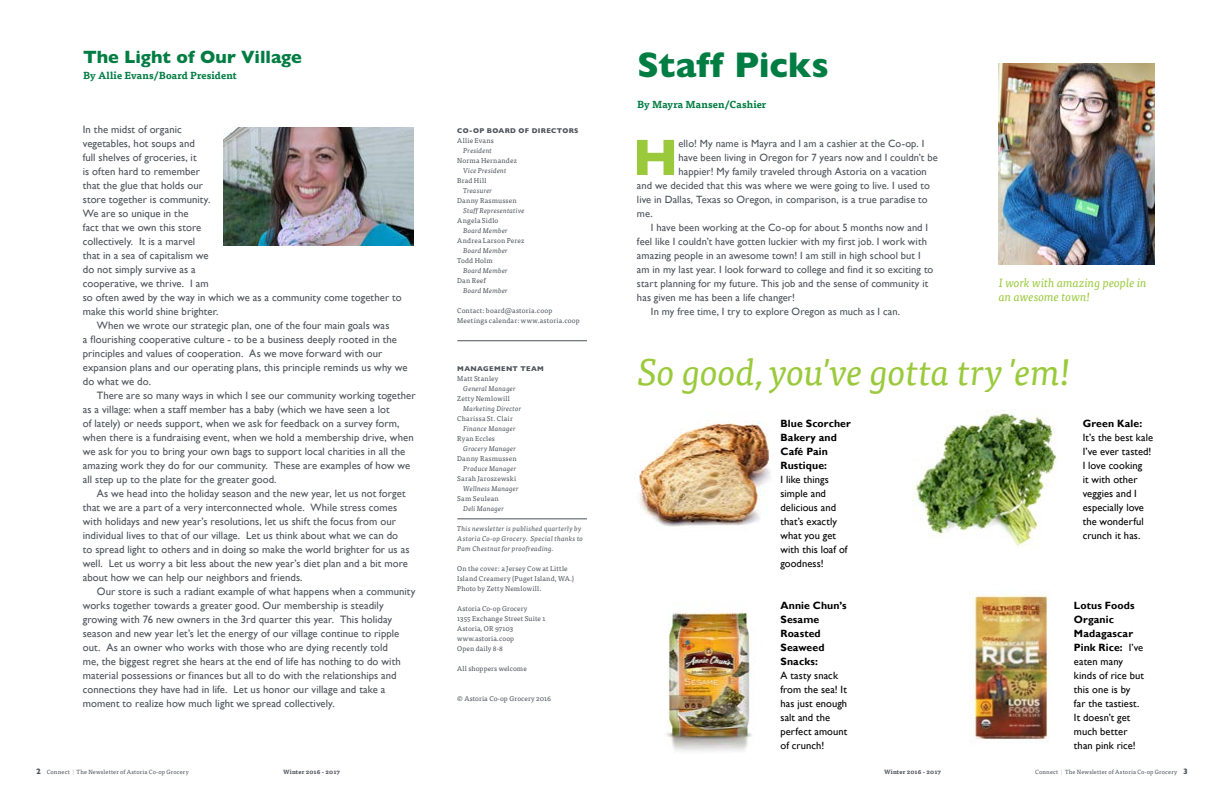
<style>
.page{position:relative;width:1224px;height:792px;background:#fff}
.page>*{position:absolute;margin:0;border:0;box-sizing:border-box;transform-origin:0 0}
.t1{font:800 51.9px "Gill Sans MT Pro";color:#9aca3c}
.t2{font:italic 37px "Tisa Pro";letter-spacing:-.01em;color:#9aca3c}
.t3{font:800 36px "Gill Sans MT Pro";color:#007d43}
.t4{font:800 18px "Gill Sans MT Pro";letter-spacing:-.005em;color:#007d43}
.t5{font:italic 12px/14px "Tisa Pro";letter-spacing:-.01em;color:#9aca3c}
.t6{font:10.7px/14px "Gill Sans";letter-spacing:.005em;color:#4d525a}
.t7{font:10.5px "Gill Sans";letter-spacing:.005em;color:#4d525a}
.t8{font:10.5px/14px "Gill Sans";letter-spacing:.01em;color:#000}
.t9{font:700 10.5px/14px "Gill Sans";letter-spacing:.01em;color:#000}
.t10{font:700 10px "Tisa Pro";letter-spacing:.01em;color:#007d43}
.t11{font:7px/10px "Tisa Pro";letter-spacing:.02em;color:#4d525a}
.t12{font:italic 7px/10.1px "Tisa Pro";letter-spacing:.02em;color:#4d525a}
.t13{font:800 7px "Gill Sans MT Pro";letter-spacing:.05em;color:#4d525a}
.t14{font:7px "Tisa Pro";letter-spacing:.04em;color:#4d525a}
.t15{font:6px "Tisa Pro";letter-spacing:.03em;color:#4d525a}
.t16{font:700 6px "Tisa Pro";letter-spacing:.02em;color:#4d525a}
.s1{font-weight:700}
.s2{font-family:"Gill Sans MT Pro";font-weight:800;font-size:8px}
.s3{color:#b6b8b9}
</style>
<div class="page">
<hr style="left:457px;top:340px;width:130px;height:1px;background:#4d525a">
<hr style="left:457px;top:519px;width:130px;height:1px;background:#4d525a">
<img style="left:223px;top:128px;width:190px;height:117px">
<img style="left:999px;top:63px;width:156px;height:202px">
<img style="left:667px;top:611px;width:85px;height:140px">
<img style="left:913px;top:411px;width:144px;height:137px">
<img style="left:969px;top:592px;width:80px;height:150px">
<img style="left:638px;top:420px;width:132px;height:107px">
<h3 class="t4" style="left:83px;top:46px;width:221px">The Light of Our Village</h3>
<p class="t10" style="left:83px;top:67px;width:155px">By Allie Evans/Board President</p>
<p class="t6" style="left:83px;top:123px;width:321px">In the midst of organic<br>vegetables, hot soups and<br>full shelves of groceries, it<br>is often hard to remember<br>that the glue that holds our<br>store together is community.<br>We are so unique in the<br>fact that we own this store<br>collectively. It is a marvel<br>that in a sea of capitalism we<br>do not simply survive as a<br>cooperative, we thrive. I am<br>so often awed by the way in which we as a community come together to make this world shine brighter.</p>
<p class="t6" style="left:83px;top:319px;width:326px;text-indent:14px">When we wrote our strategic plan, one of the four main goals was<br>a flourishing cooperative culture - to be a business deeply rooted in the principles and values of cooperation. As we move forward with our expansion plans and our operating plans, this principle reminds us why we do what we do.</p>
<p class="t6" style="left:83px;top:389px;width:334px;text-indent:14px">There are so many ways in which I see our community working together as a village: when a staff member has a baby (which we have seen a lot<br>of lately) or needs support, when we ask for feedback on a survey form, when there is a fundraising event, when we hold a membership drive, when we ask for you to bring your own bags to support local charities in all the amazing work they do for our community. These are examples of how we all step up to the plate for the greater good.</p>
<p class="t6" style="left:83px;top:486px;width:328px;text-indent:14px">As we head into the holiday season and the new year, let us not forget that we are a part of a very interconnected whole. While stress comes with holidays and new year’s resolutions, let us shift the focus from our individual lives to that of our village. Let us think about what we can do to spread light to others and in doing so make the world brighter for us as well. Let us worry a bit less about the new year’s diet plan and a bit more about how we can help our neighbors and friends.</p>
<p class="t6" style="left:83px;top:584px;width:334px;text-indent:14px">Our store is such a radiant example of what happens when a community works together towards a greater good. Our membership is steadily growing with 76 new owners in the 3rd quarter this year. This holiday season and new year let’s let the energy of our village continue to ripple out. As an owner who works with those who are dying recently told<br>me, the biggest regret she hears at the end of life has nothing to do with material possessions or finances but all to do with the relationships and connections they have had in life. Let us honor our village and take a moment to realize how much light we spread collectively.</p>
<p class="t13" style="left:457px;top:126px;width:123px">CO-OP BOARD OF DIRECTORS</p>
<p class="t14" style="left:457px;top:135px;width:38px">Allie Evans</p>
<p class="t12" style="left:463px;top:145px;width:30px">President</p>
<p class="t11" style="left:457px;top:155px;width:61px">Norma Hernandez</p>
<p class="t12" style="left:463px;top:165px;width:45px">Vice President</p>
<p class="t11" style="left:457px;top:175px;width:31px">Brad Hill</p>
<p class="t12" style="left:463px;top:185px;width:30px">Treasurer</p>
<p class="t11" style="left:457px;top:195px;width:61px">Danny Rasmussen</p>
<p class="t12" style="left:463px;top:205px;width:63px">Staff Representative</p>
<p class="t11" style="left:457px;top:215px;width:43px">Angela Sidlo</p>
<p class="t12" style="left:463px;top:225px;width:46px">Board Member</p>
<p class="t11" style="left:457px;top:235px;width:68px">Andrea Larson Perez</p>
<p class="t12" style="left:463px;top:245px;width:46px">Board Member</p>
<p class="t11" style="left:457px;top:255px;width:37px">Todd Holm</p>
<p class="t12" style="left:463px;top:265px;width:46px">Board Member</p>
<p class="t11" style="left:457px;top:275px;width:30px">Dan Reef</p>
<p class="t12" style="left:463px;top:285px;width:46px">Board Member</p>
<p class="t11" style="left:457px;top:305px;width:124px">Contact: board@astoria.coop<br>Meetings calendar: www.astoria.coop</p>
<p class="t13" style="left:457px;top:365px;width:88px">MANAGEMENT TEAM</p>
<p class="t11" style="left:457px;top:373px;width:43px">Matt Stanley</p>
<p class="t12" style="left:463px;top:383px;width:54px">General Manager</p>
<p class="t11" style="left:457px;top:393px;width:54px">Zetty Nemlowill</p>
<p class="t12" style="left:463px;top:403px;width:59px">Marketing Director</p>
<p class="t11" style="left:457px;top:413px;width:57px">Charissa St. Clair</p>
<p class="t12" style="left:463px;top:423px;width:54px">Finance Manager</p>
<p class="t11" style="left:457px;top:433px;width:39px">Ryan Eccles</p>
<p class="t12" style="left:463px;top:443px;width:54px">Grocery Manager</p>
<p class="t11" style="left:457px;top:453px;width:61px">Danny Rasmussen</p>
<p class="t12" style="left:463px;top:463px;width:55px">Produce Manager</p>
<p class="t11" style="left:457px;top:473px;width:60px">Sarah Jaroszewski</p>
<p class="t12" style="left:463px;top:483px;width:57px">Wellness Manager</p>
<p class="t11" style="left:457px;top:493px;width:43px">Sam Seulean</p>
<p class="t12" style="left:463px;top:503px;width:42px">Deli Manager</p>
<p class="t12" style="left:457px;top:523px;width:127px">This newsletter is published quarterly by<br>Astoria Co-op Grocery. Special thanks to<br>Pam Chestnut for proofreading.</p>
<p class="t11" style="left:457px;top:564px;width:118px">On the cover: a Jersey Cow at Little<br>Island Creamery (Puget Island, WA.)<br>Photo by Zetty Nemlowill.</p>
<p class="t11" style="left:457px;top:604px;width:90px">Astoria Co-op Grocery<br>1355 Exchange Street Suite 1<br>Astoria, OR 97103 www.astoria.coop<br>Open daily 8-8</p>
<p class="t11" style="left:457px;top:664px;width:71px">All shoppers welcome</p>
<p class="t11" style="left:457px;top:694px;width:95px">© Astoria Co-op Grocery 2016</p>
<h3 class="t3" style="left:637px;top:43px;width:193px">Staff Picks</h3>
<p class="t10" style="left:637px;top:96px;width:131px">By Mayra Mansen/Cashier</p>
<h1 class="t1" style="left:633px;top:127px;width:47px">H</h1>
<p class="t7" style="left:678px;top:137px;width:247px">ello! My name is Mayra and I am a cashier at the Co-op. I</p>
<p class="t7" style="left:678px;top:151px;width:261px">have been living in Oregon for 7 years now and I couldn’t be</p>
<p class="t7" style="left:678px;top:165px;width:250px">happier! My family traveled through Astoria on a vacation</p>
<p class="t7" style="left:637px;top:179px;width:294px">and we decided that this was where we were going to live. I used to</p>
<p class="t7" style="left:637px;top:193px;width:292px">live in Dallas, Texas so Oregon, in comparison, is a true paradise to</p>
<p class="t7" style="left:637px;top:207px;width:17px">me.</p>
<p class="t7" style="left:651px;top:221px;width:279px">I have been working at the Co-op for about 5 months now and I</p>
<p class="t7" style="left:637px;top:235px;width:291px">feel like I couldn’t have gotten luckier with my first job. I work with</p>
<p class="t7" style="left:637px;top:249px;width:285px">amazing people in an awesome town! I am still in high school but I</p>
<p class="t7" style="left:637px;top:263px;width:298px">am in my last year. I look forward to college and find it so exciting to</p>
<p class="t7" style="left:637px;top:277px;width:293px">start planning for my future. This job and the sense of community it</p>
<p class="t7" style="left:637px;top:291px;width:160px">has given me has been a life changer!</p>
<p class="t7" style="left:651px;top:305px;width:251px">In my free time, I try to explore Oregon as much as I can.</p>
<p class="t5" style="left:999px;top:275px;width:149px">I work with amazing people in an awesome town!</p>
<h2 class="t2" style="left:637px;top:345px;width:435px">So good, you've gotta try 'em!</h2>
<p class="t9" style="left:781px;top:417px;width:72px">Blue Scorcher<br>Bakery and<br>Café Pain<br>Rustique:</p>
<p class="t8" style="left:781px;top:473px;width:69px">I like things simple and delicious and that’s exactly what you get with this loaf of goodness!</p>
<p class="t9" style="left:1083px;top:417px;width:61px">Green Kale:</p>
<p class="t8" style="left:1083px;top:431px;width:72px">It’s the best kale<br>I’ve ever tasted!<br>I love cooking<br>it with other veggies and I especially love the wonderful crunch it has.</p>
<p class="t9" style="left:781px;top:599px;width:68px">Annie Chun’s<br>Sesame<br>Roasted<br>Seaweed<br>Snacks:</p>
<p class="t8" style="left:781px;top:669px;width:68px">A tasty snack from the sea! It has just enough salt and the perfect amount of crunch!</p>
<p class="t8" style="left:1074px;top:599px;width:72px"><span class="s1">Lotus Foods<br>Organic<br>Madagascar<br>Pink Rice:</span> I’ve eaten many kinds of rice but this one is by far the tastiest.<br>It doesn’t get much better than pink rice!</p>
<p class="t15" style="left:36px;top:767px;width:154px"><span class="s2">2</span> Connect <span class="s3">|</span> The Newsletter of Astoria Co-op Grocery</p>
<p class="t16" style="left:283px;top:767px;width:58px">Winter 2016 - 2017</p>
<p class="t16" style="left:884px;top:767px;width:58px">Winter 2016 - 2017</p>
<p class="t15" style="left:1035px;top:767px;width:154px">Connect <span class="s3">|</span> The Newsletter of Astoria Co-op Grocery <span class="s2">3</span></p>
</div>
